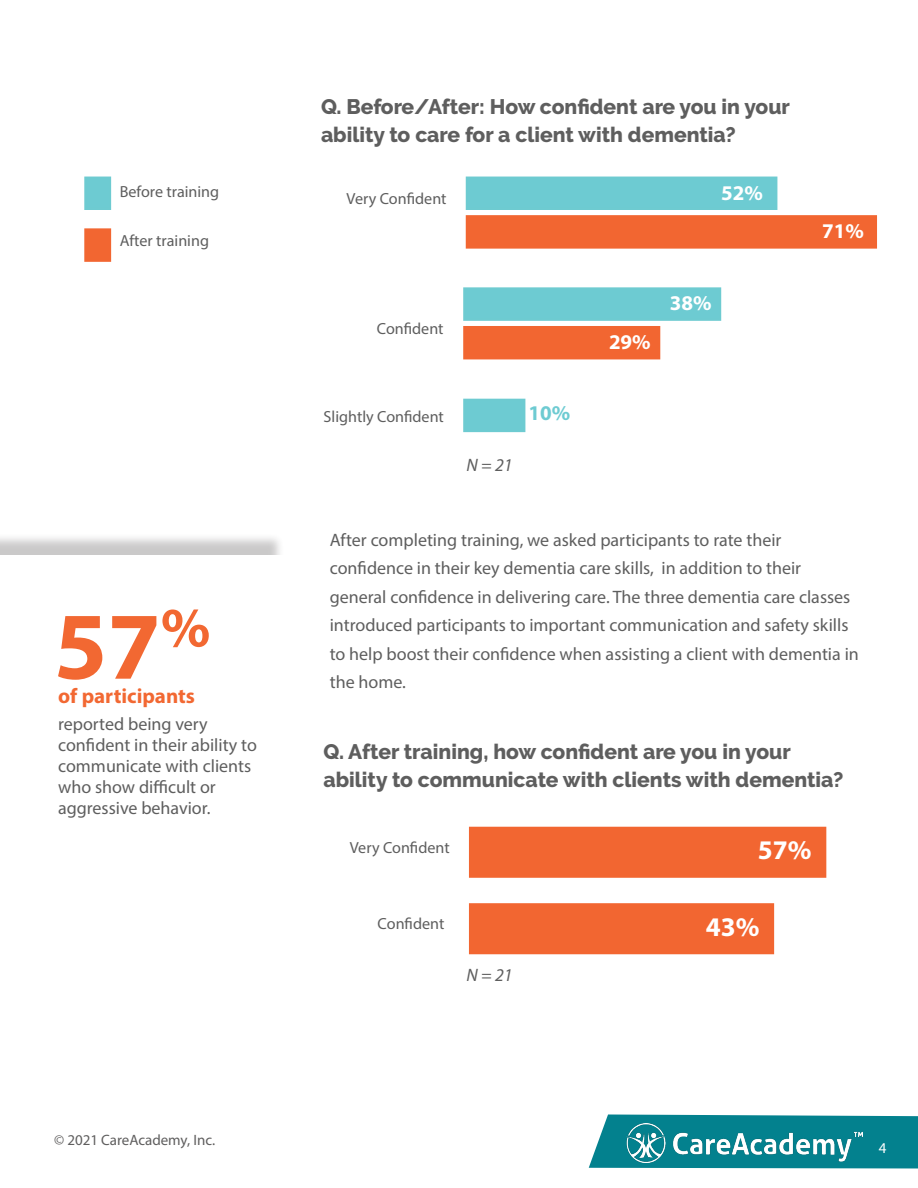
<style>
.page{position:relative;width:918px;height:1188px;background:#fff}
.page>*{position:absolute;margin:0;border:0;box-sizing:border-box;transform-origin:0 0}
.Main_Body{font:700 96.3px "Myriad Pro";color:#f26832}
.Main_Body-2{font:700 56.1px "Myriad Pro";color:#f26832}
.t1{font:700 27px "Myriad Pro";color:#fff}
.Subheading__in_body{font:800 21px/28.5px "Raleway";color:#5e5e5e}
.Main_Body-3{font:700 21px "Myriad Pro";color:#f26832}
.t2{font:700 21px "Myriad Pro";color:#fff}
.t3{font:700 21px "Myriad Pro";color:#6ecbd2}
.Main_Body-4{font:18px/28.5px "Myriad Pro";color:#5e5e5e}
.Main_Body-5{font:italic 18px "Myriad Pro";color:#5e5e5e}
.Main_Body-6{font:16.05px "Myriad Pro";color:#5e5e5e}
.t4{font:15px "Myriad Pro";color:#5f5e5e}
.t5{font:15px "Myriad Pro";color:#fff}
</style>
<div class="page">
<svg style="left:589px;top:1114px;width:329px;height:54px;background:#1f8f9a"></svg>
<img style="left:626px;top:1124px;width:237px;height:39px">
<div style="left:0;top:533px;width:285px;height:334px;background:#231f20;opacity:.24"></div>
<svg style="left:0;top:555px;width:285px;height:312px"></svg>
<div style="left:469px;top:827px;width:357px;height:51px;background:#f26631;border:2px solid #f26631"></div>
<div style="left:469px;top:903px;width:305px;height:51px;background:#f26631;border:2px solid #f26631"></div>
<div style="left:466px;top:177px;width:311px;height:33px;background:#6dcbd2"></div>
<div style="left:466px;top:215px;width:411px;height:34px;background:#f26631;border:2px solid #f26631"></div>
<div style="left:463px;top:287px;width:258px;height:34px;background:#6dcbd2;border:2px solid #6ecbd1"></div>
<div style="left:463px;top:326px;width:197px;height:33px;background:#f26631"></div>
<div style="left:463px;top:399px;width:62px;height:33px;background:#6dcbd2"></div>
<div style="left:84px;top:177px;width:27px;height:33px;background:#6dcbd2;border:2px solid #6ecbd1"></div>
<div style="left:84px;top:228px;width:27px;height:34px;background:#f26631;border:2px solid #f26631"></div>
<p class="Main_Body-6" style="left:120px;top:182px;width:101px">Before training</p>
<p class="Main_Body-6" style="left:120px;top:231px;width:91px">After training</p>
<p class="Main_Body-2" style="left:161px;top:591px;width:51px">%</p>
<p class="Main_Body" style="left:54px;top:583px;width:108px">57</p>
<p class="Main_Body-3" style="left:58px;top:682px;width:138px">of participants</p>
<p class="Main_Body-4" style="left:58px;top:713px;width:200px;line-height:21px">reported being very confident in their ability to communicate with clients who show difficult or aggressive behavior.</p>
<p class="t4" style="left:54px;top:1131px;width:163px">© 2021 CareAcademy, Inc.</p>
<p class="Subheading__in_body" style="left:321px;top:92px;width:471px">Q. Before/After: How confident are you in your ability to care for a client with dementia?</p>
<p class="Main_Body-6" style="left:347px;top:189px;width:101px">Very Confident</p>
<p class="Main_Body-6" style="left:377px;top:319px;width:68px">Confident</p>
<p class="Main_Body-6" style="left:324px;top:407px;width:122px">Slightly Confident</p>
<p class="Main_Body-5" style="left:466px;top:454px;width:48px">N = 21</p>
<p class="t3" style="left:529px;top:399px;width:43px">10%</p>
<p class="t2" style="left:721px;top:179px;width:43px">52%</p>
<p class="t2" style="left:609px;top:329px;width:43px">29%</p>
<p class="t2" style="left:670px;top:289px;width:43px">38%</p>
<p class="t2" style="left:822px;top:217px;width:43px">71%</p>
<p class="Main_Body-4" style="left:330px;top:525px;width:531px">After completing training, we asked participants to rate their confidence in their key dementia care skills, in addition to their general confidence in delivering care. The three dementia care classes introduced participants to important communication and safety skills to help boost their confidence when assisting a client with dementia in the home.</p>
<p class="Subheading__in_body" style="left:324px;top:737px;width:521px">Q. After training, how confident are you in your ability to communicate with clients with dementia?</p>
<p class="Main_Body-6" style="left:350px;top:838px;width:101px">Very Confident</p>
<p class="t1" style="left:758px;top:833px;width:55px">57%</p>
<p class="Main_Body-6" style="left:378px;top:914px;width:68px">Confident</p>
<p class="t1" style="left:706px;top:909px;width:55px">43%</p>
<p class="Main_Body-5" style="left:466px;top:963px;width:48px">N = 21</p>
<p class="t5" style="left:879px;top:1139px;width:9px">4</p>
</div>
